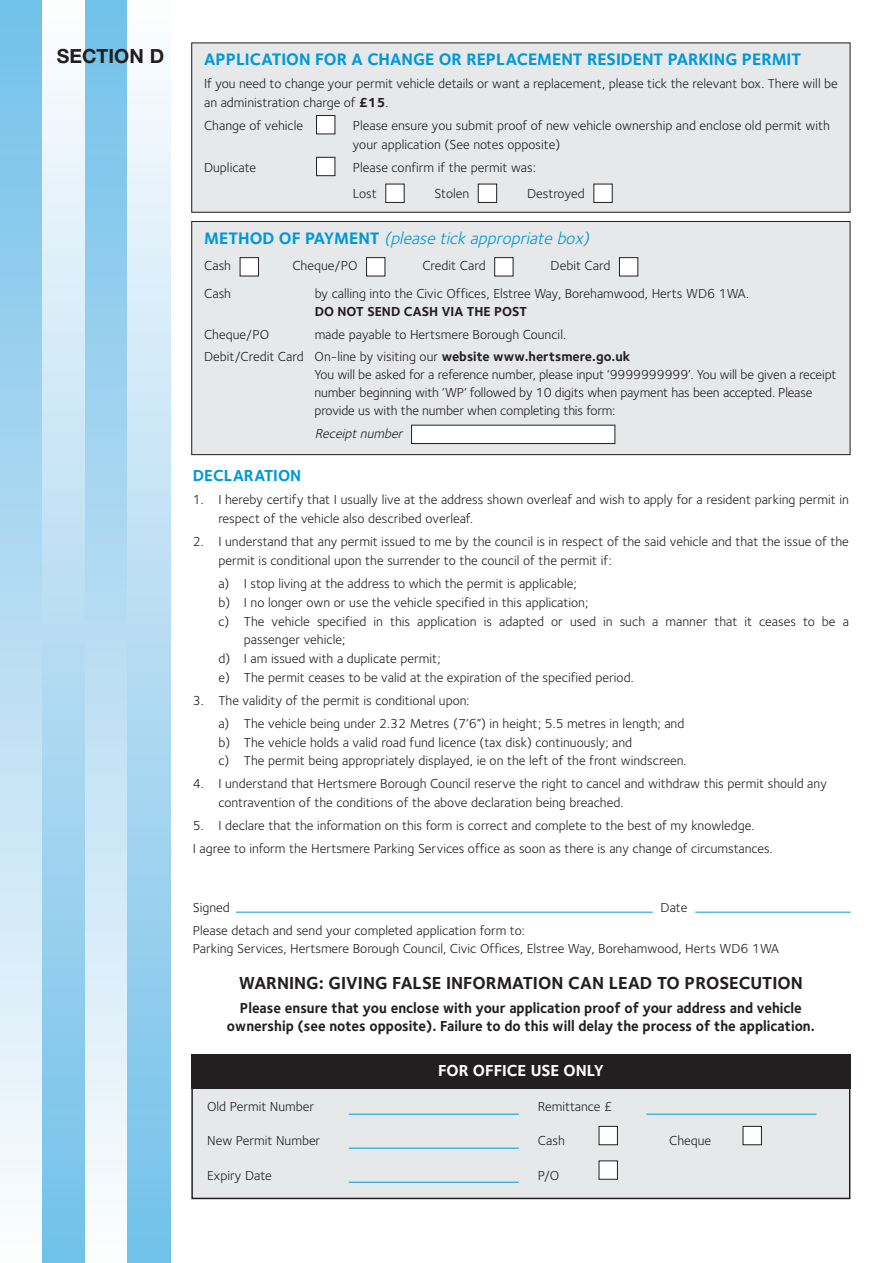
<style>
.page{position:relative;width:893px;height:1263px;background:#fff}
.page>*{position:absolute;margin:0;border:0;box-sizing:border-box;transform-origin:0 0}
.t1{font:700 19.5px "Helvetica Neue";color:#231f20}
.t2{font:700 18px "Foundry Sterling";color:#231f20}
.t3{font:700 17.25px "Foundry Sterling";color:#0099d8}
.t4{font:italic 17.25px "Foundry Sterling";color:#0099d8}
.t5{font:700 16.5px "Foundry Sterling";color:#fff}
.t6{font:700 16.5px "Foundry Sterling";color:#0099d8}
.t7{font:700 15px/18px "Foundry Sterling";color:#231f20;text-align:center;scale:.95 1}
.t8{font:13.5px/18.8px "Foundry Sterling";color:#231f20}
.t9{font:700 13.5px "Foundry Sterling";color:#231f20}
.t10{font:italic 13.5px "Foundry Sterling";color:#231f20}
.s1{font-weight:700}
.s2{font-weight:700;font-style:normal}
</style>
<div class="page">
<div style="left:0;top:0;width:43px;height:1263px;background:linear-gradient(to bottom,#72c0e9,#fcfcfe)"></div>
<div style="left:43px;top:0;width:42px;height:1263px;background:linear-gradient(to bottom,#fcfcfe,#72c0e9)"></div>
<div style="left:85px;top:0;width:43px;height:1263px;background:linear-gradient(to bottom,#72c0e9,#fcfcfe)"></div>
<div style="left:128px;top:0;width:42px;height:1263px;background:linear-gradient(to bottom,#fcfcfe,#72c0e9)"></div>
<div style="left:192px;top:1055px;width:658px;height:143px;background:#e7e8e9"></div>
<div style="left:191px;top:1054px;width:659px;height:145px;border:2px solid #231f20"></div>
<div style="left:599px;top:1161px;width:18px;height:18px;background:#fff"></div>
<div style="left:743px;top:1126px;width:18px;height:19px;background:#fff"></div>
<div style="left:743px;top:1126px;width:19px;height:19px;border:1px solid #231f20"></div>
<div style="left:599px;top:1126px;width:18px;height:19px;background:#fff"></div>
<div style="left:599px;top:1126px;width:19px;height:19px;border:1px solid #231f20"></div>
<div style="left:191px;top:1054px;width:659px;height:35px;background:#231f20"></div>
<hr style="left:349px;top:1114px;width:170px;height:1px;background:#0099d8">
<hr style="left:349px;top:1148px;width:170px;height:1px;background:#0099d8">
<hr style="left:349px;top:1182px;width:170px;height:1px;background:#0099d8">
<hr style="left:646px;top:1114px;width:170px;height:1px;background:#0099d8">
<div style="left:192px;top:43px;width:658px;height:169px;background:#e7e8e9"></div>
<div style="left:191px;top:43px;width:659px;height:170px;border:1px solid #231f20"></div>
<div style="left:594px;top:184px;width:18px;height:18px;background:#fff"></div>
<div style="left:593px;top:184px;width:20px;height:19px;border:1px solid #231f20"></div>
<div style="left:478px;top:184px;width:19px;height:18px;background:#fff"></div>
<div style="left:478px;top:184px;width:19px;height:19px;border:1px solid #231f20"></div>
<div style="left:386px;top:184px;width:18px;height:18px;background:#fff"></div>
<div style="left:317px;top:157px;width:18px;height:19px;background:#fff"></div>
<div style="left:316px;top:157px;width:19px;height:19px;border:1px solid #231f20"></div>
<div style="left:317px;top:116px;width:18px;height:18px;background:#fff"></div>
<div style="left:316px;top:115px;width:19px;height:19px;border:1px solid #231f20"></div>
<div style="left:192px;top:221px;width:658px;height:234px;background:#e7e8e9"></div>
<div style="left:191px;top:221px;width:659px;height:234px;border:1px solid #231f20"></div>
<div style="left:412px;top:425px;width:203px;height:19px;background:#fff"></div>
<div style="left:411px;top:425px;width:204px;height:19px;border:1px solid #231f20"></div>
<div style="left:619px;top:258px;width:19px;height:18px;background:#fff"></div>
<div style="left:619px;top:257px;width:19px;height:19px;border:1px solid #231f20"></div>
<div style="left:495px;top:258px;width:18px;height:18px;background:#fff"></div>
<div style="left:494px;top:257px;width:19px;height:19px;border:1px solid #231f20"></div>
<div style="left:367px;top:258px;width:18px;height:18px;background:#fff"></div>
<div style="left:366px;top:257px;width:19px;height:19px;border:1px solid #231f20"></div>
<div style="left:240px;top:258px;width:18px;height:18px;background:#fff"></div>
<div style="left:240px;top:257px;width:19px;height:19px;border:1px solid #231f20"></div>
<hr style="left:236px;top:912px;width:417px;height:1px;background:#0099d8">
<hr style="left:695px;top:912px;width:155px;height:1px;background:#0099d8">
<h1 class="t1" style="left:57px;top:40px;width:109px">SECTION D</h1>
<p class="t3" style="left:204px;top:52px;width:599px">APPLICATION FOR A CHANGE OR REPLACEMENT RESIDENT PARKING PERMIT</p>
<p class="t8" style="left:204px;top:75px;width:635px">If you need to change your permit vehicle details or want a replacement, please tick the relevant box. There will be an administration charge of <span class="s1">£15</span>.</p>
<p class="t8" style="left:204px;top:117px;width:101px">Change of vehicle</p>
<p class="t8" style="left:353px;top:117px;width:479px">Please ensure you submit proof of new vehicle ownership and enclose old permit with your application (See notes opposite)</p>
<p class="t8" style="left:204px;top:159px;width:54px">Duplicate</p>
<p class="t8" style="left:353px;top:155px;width:185px;line-height:26.7px">Please confirm if the permit was:<br>Lost</p>
<p class="t8" style="left:435px;top:185px;width:36px">Stolen</p>
<p class="t8" style="left:527px;top:185px;width:59px">Destroyed</p>
<p class="t4" style="left:204px;top:231px;width:390px"><span class="s2">M E T H O D O F PAY M E N T</span> (please tick appropriate box)</p>
<p class="t8" style="left:204px;top:258px;width:28px">Cash</p>
<p class="t8" style="left:292px;top:258px;width:67px">Cheque/PO</p>
<p class="t8" style="left:422px;top:258px;width:65px">Credit Card</p>
<p class="t8" style="left:551px;top:258px;width:61px">Debit Card</p>
<p class="t8" style="left:204px;top:286px;width:28px">Cash</p>
<p class="t8" style="left:315px;top:286px;width:436px">by calling into the Civic Offices, Elstree Way, Borehamwood, Herts WD6 1WA.</p>
<p class="t9" style="left:315px;top:306px;width:214px">DO NOT SEND CASH VIA THE POST</p>
<p class="t8" style="left:204px;top:326px;width:67px">Cheque/PO</p>
<p class="t8" style="left:204px;top:324px;width:428px;line-height:22.2px;text-indent:111px">made payable to Hertsmere Borough Council.<br>Debit/Credit Card On-line by visiting our <span class="s1">website www.hertsmere.go.uk</span></p>
<p class="t8" style="left:315px;top:366px;width:523px;line-height:18px">You will be asked for a reference number, please input ‘9999999999’. You will be given a receipt number beginning with ‘WP’ followed by 10 digits when payment has been accepted. Please provide us with the number when completing this form:</p>
<p class="t10" style="left:315px;top:428px;width:92px">Receipt number</p>
<p class="t6" style="left:193px;top:469px;width:110px">DECLARATION</p>
<p class="t8" style="left:218px;top:492px;width:632px;text-indent:-25px">1. I hereby certify that I usually live at the address shown overleaf and wish to apply for a resident parking permit in respect of the vehicle also described overleaf.</p>
<p class="t8" style="left:218px;top:533px;width:632px;text-indent:-25px">2. I understand that any permit issued to me by the council is in respect of the said vehicle and that the issue of the permit is conditional upon the surrender to the council of the permit if:</p>
<p class="t8" style="left:218px;top:575px;width:360px">a) I stop living at the address to which the permit is applicable;</p>
<p class="t8" style="left:218px;top:594px;width:371px">b) I no longer own or use the vehicle specified in this application;</p>
<p class="t8" style="left:218px;top:613px;width:632px">c) The vehicle specified in this application is adapted or used in such a manner that it ceases to be a</p>
<p class="t8" style="left:244px;top:631px;width:103px">passenger vehicle;</p>
<p class="t8" style="left:218px;top:650px;width:224px">d) I am issued with a duplicate permit;</p>
<p class="t8" style="left:218px;top:669px;width:417px">e) The permit ceases to be valid at the expiration of the specified period.</p>
<p class="t8" style="left:218px;top:690px;width:468px;line-height:23px;text-indent:-26px">3. The validity of the permit is conditional upon:<br>a) The vehicle being under 2.32 Metres (7’6”) in height; 5.5 metres in length; and</p>
<p class="t8" style="left:218px;top:734px;width:469px">b) The vehicle holds a valid road fund licence (tax disk) continuously; and<br>c) The permit being appropriately displayed, ie on the left of the front windscreen.</p>
<p class="t8" style="left:218px;top:775px;width:610px;text-indent:-26px">4. I understand that Hertsmere Borough Council reserve the right to cancel and withdraw this permit should any contravention of the conditions of the above declaration being breached.</p>
<p class="t8" style="left:193px;top:815px;width:581px;line-height:23px">5. I declare that the information on this form is correct and complete to the best of my knowledge.<br>I agree to inform the Hertsmere Parking Services office as soon as there is any change of circumstances.</p>
<p class="t8" style="left:193px;top:899px;width:39px">Signed</p>
<p class="t8" style="left:661px;top:899px;width:28px">Date</p>
<p class="t8" style="left:193px;top:922px;width:588px">Please detach and send your completed application form to:<br>Parking Services, Hertsmere Borough Council, Civic Offices, Elstree Way, Borehamwood, Herts WD6 1WA</p>
<h2 class="t2" style="left:239px;top:976px;width:565px">WARNING: GIVING FALSE INFORMATION CAN LEAD TO PROSECUTION</h2>
<p class="t7" style="left:227px;top:1000px;width:620px">Please ensure that you enclose with your application proof of your address and vehicle ownership (see notes opposite). Failure to do this will delay the process of the application.</p>
<p class="t8" style="left:207px;top:1098px;width:109px">Old Permit Number</p>
<p class="t8" style="left:207px;top:1132px;width:115px">New Permit Number</p>
<p class="t8" style="left:207px;top:1167px;width:66px">Expiry Date</p>
<p class="t5" style="left:438px;top:1063px;width:167px">FOR OFFICE USE ONLY</p>
<p class="t8" style="left:538px;top:1098px;width:76px">Remittance £</p>
<p class="t8" style="left:538px;top:1132px;width:28px">Cash</p>
<p class="t8" style="left:669px;top:1132px;width:44px">Cheque</p>
<p class="t8" style="left:538px;top:1167px;width:23px">P/O</p>
</div>
